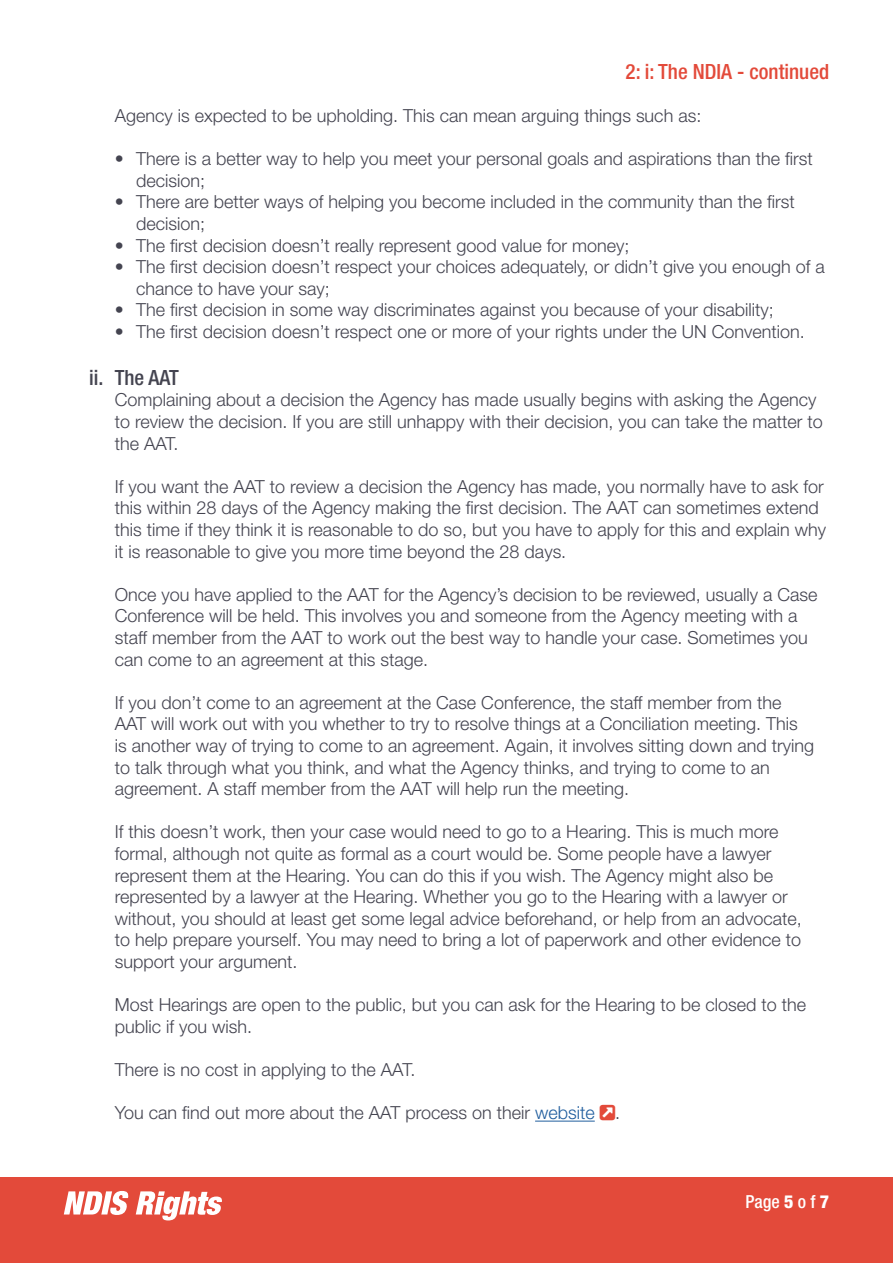
<style>
.page{position:relative;width:893px;height:1263px;background:#fff}
.page>*{position:absolute;margin:0;border:0;box-sizing:border-box;transform-origin:0 0}
.t1{font:500 condensed 21px "Helvetica Neue LT Pro";color:#e34a3a}
.t2{font:500 condensed 21px "Helvetica Neue LT Pro";color:#444450}
.t3{font:300 18px/21.6px "Helvetica Neue LT Pro";color:#444450}
.t4{font:500 condensed 18px "Helvetica Neue LT Pro";color:#fff}
.s1{color:#215e9e}
.s2{font-weight:800}
</style>
<div class="page">
<div style="left:0;top:1177px;width:893px;height:86px;background:#e34a3a"></div>
<svg style="left:64px;top:1191px;width:65px;height:24px"></svg>
<svg style="left:136px;top:1191px;width:86px;height:29px"></svg>
<hr style="left:535px;top:1121px;width:60px;height:1px;background:#215e9e">
<p class="t1" style="left:626px;top:59px;width:205px">2: i: The NDIA - continued</p>
<p class="t3" style="left:115px;top:104px;width:588px">Agency is expected to be upholding. This can mean arguing things such as:</p>
<p class="t3" style="left:136px;top:148px;width:678px;text-indent:-21px">• There is a better way to help you meet your personal goals and aspirations than the first decision;</p>
<p class="t3" style="left:136px;top:191px;width:660px;text-indent:-21px">• There are better ways of helping you become included in the community than the first decision;</p>
<p class="t3" style="left:115px;top:234px;width:516px">• The first decision doesn’t really represent good value for money;</p>
<p class="t3" style="left:136px;top:256px;width:690px;text-indent:-21px">• The first decision doesn’t respect your choices adequately, or didn’t give you enough of a chance to have your say;</p>
<p class="t3" style="left:115px;top:299px;width:661px">• The first decision in some way discriminates against you because of your disability;</p>
<p class="t3" style="left:115px;top:320px;width:692px">• The first decision doesn’t respect one or more of your rights under the UN Convention.</p>
<p class="t2" style="left:89px;top:365px;width:91px">ii. The AAT</p>
<p class="t3" style="left:115px;top:389px;width:709px">Complaining about a decision the Agency has made usually begins with asking the Agency to review the decision. If you are still unhappy with their decision, you can take the matter to the AAT.</p>
<p class="t3" style="left:115px;top:475px;width:713px">If you want the AAT to review a decision the Agency has made, you normally have to ask for this within 28 days of the Agency making the first decision. The AAT can sometimes extend this time if they think it is reasonable to do so, but you have to apply for this and explain why it is reasonable to give you more time beyond the 28 days.</p>
<p class="t3" style="left:115px;top:583px;width:704px">Once you have applied to the AAT for the Agency’s decision to be reviewed, usually a Case Conference will be held. This involves you and someone from the Agency meeting with a staff member from the AAT to work out the best way to handle your case. Sometimes you can come to an agreement at this stage.</p>
<p class="t3" style="left:115px;top:691px;width:701px">If you don’t come to an agreement at the Case Conference, the staff member from the AAT will work out with you whether to try to resolve things at a Conciliation meeting. This is another way of trying to come to an agreement. Again, it involves sitting down and trying to talk through what you think, and what the Agency thinks, and trying to come to an agreement. A staff member from the AAT will help run the meeting.</p>
<p class="t3" style="left:115px;top:821px;width:688px">If this doesn’t work, then your case would need to go to a Hearing. This is much more formal, although not quite as formal as a court would be. Some people have a lawyer represent them at the Hearing. You can do this if you wish. The Agency might also be represented by a lawyer at the Hearing. Whether you go to the Hearing with a lawyer or without, you should at least get some legal advice beforehand, or help from an advocate, to help prepare yourself. You may need to bring a lot of paperwork and other evidence to support your argument.</p>
<p class="t3" style="left:115px;top:994px;width:693px">Most Hearings are open to the public, but you can ask for the Hearing to be closed to the public if you wish.</p>
<p class="t3" style="left:115px;top:1058px;width:302px">There is no cost in applying to the AAT.</p>
<p class="t3" style="left:115px;top:1102px;width:507px">You can find out more about the AAT process on their <span class="s1">website</span> .</p>
<p class="t4" style="left:745px;top:1190px;width:85px">Page <span class="s2">5</span> o f <span class="s2">7</span></p>
</div>
